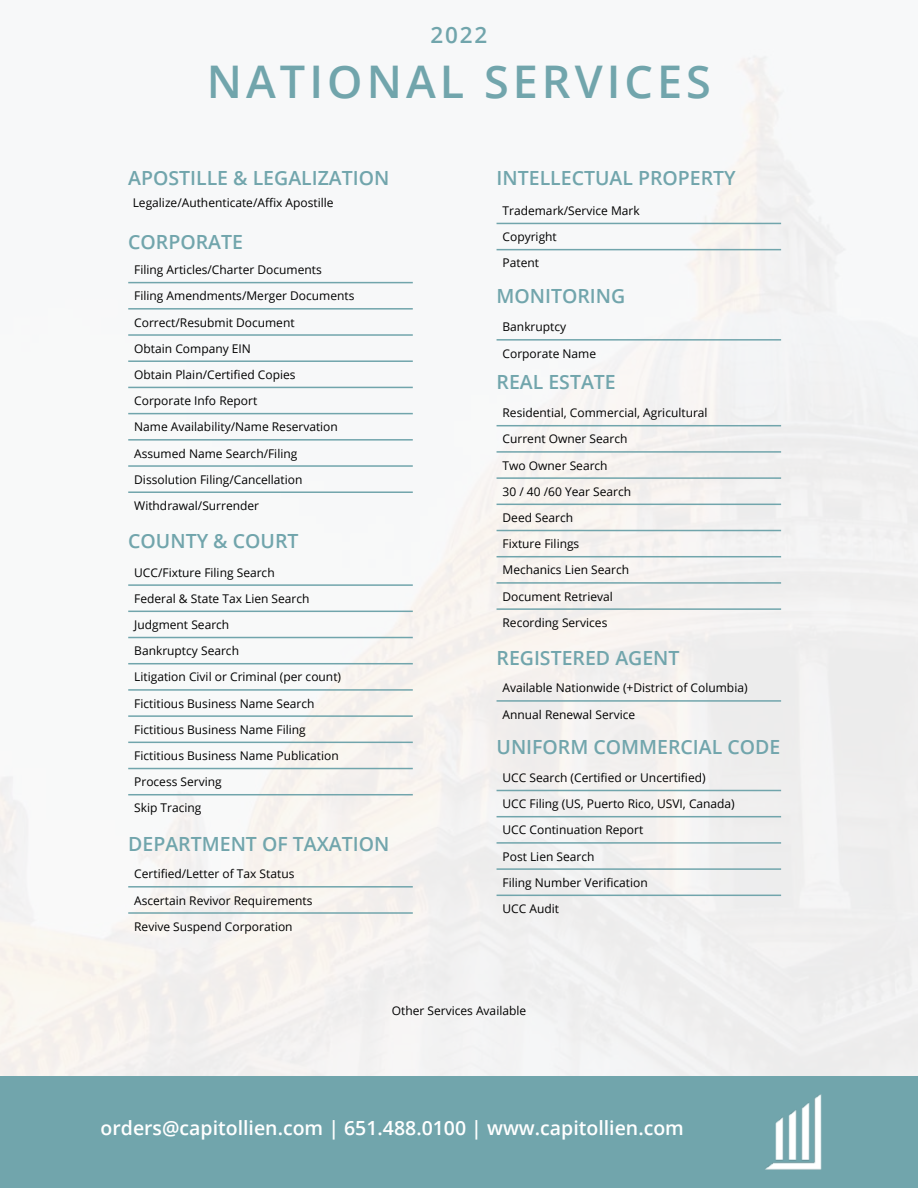
<style>
.page{position:relative;width:918px;height:1188px;background:#fff}
.page>*{position:absolute;margin:0;border:0;box-sizing:border-box;transform-origin:0 0}
.t1{font:600 45px "Open Sans";letter-spacing:.09em;color:#71a5ac}
.t2{font:600 22.5px "Open Sans";color:#71a5ac}
.t3{font:600 19.5px "Open Sans";color:#71a5ac}
.t4{font:600 19.5px "Open Sans";color:#fff}
.t5{font:12px/26.2px "Open Sans";color:#000}
</style>
<div class="page">
<div style="left:0;top:1077px;width:918px;height:111px;background:#71a5ac"></div>
<img style="left:765px;top:1094px;width:57px;height:76px">
<hr style="left:128px;top:282px;width:285px;height:1px;background:#71a5ac">
<hr style="left:128px;top:308px;width:285px;height:2px;background:#71a5ac">
<hr style="left:128px;top:334px;width:285px;height:2px;background:#71a5ac">
<hr style="left:128px;top:360px;width:285px;height:2px;background:#71a5ac">
<hr style="left:128px;top:387px;width:285px;height:1px;background:#71a5ac">
<hr style="left:128px;top:413px;width:285px;height:1px;background:#71a5ac">
<hr style="left:128px;top:439px;width:285px;height:2px;background:#71a5ac">
<hr style="left:128px;top:465px;width:285px;height:2px;background:#71a5ac">
<hr style="left:128px;top:491px;width:285px;height:2px;background:#71a5ac">
<hr style="left:128px;top:584px;width:285px;height:2px;background:#71a5ac">
<hr style="left:128px;top:611px;width:285px;height:1px;background:#71a5ac">
<hr style="left:128px;top:637px;width:285px;height:1px;background:#71a5ac">
<hr style="left:128px;top:663px;width:285px;height:1px;background:#71a5ac">
<hr style="left:128px;top:689px;width:285px;height:2px;background:#71a5ac">
<hr style="left:128px;top:715px;width:285px;height:2px;background:#71a5ac">
<hr style="left:128px;top:742px;width:285px;height:1px;background:#71a5ac">
<hr style="left:128px;top:768px;width:285px;height:1px;background:#71a5ac">
<hr style="left:128px;top:794px;width:285px;height:1px;background:#71a5ac">
<hr style="left:128px;top:886px;width:285px;height:2px;background:#71a5ac">
<hr style="left:128px;top:912px;width:285px;height:2px;background:#71a5ac">
<hr style="left:497px;top:223px;width:284px;height:1px;background:#71a5ac">
<hr style="left:497px;top:249px;width:284px;height:1px;background:#71a5ac">
<hr style="left:497px;top:339px;width:284px;height:2px;background:#71a5ac">
<hr style="left:497px;top:425px;width:284px;height:1px;background:#71a5ac">
<hr style="left:497px;top:451px;width:284px;height:2px;background:#71a5ac">
<hr style="left:497px;top:477px;width:284px;height:2px;background:#71a5ac">
<hr style="left:497px;top:504px;width:284px;height:1px;background:#71a5ac">
<hr style="left:497px;top:530px;width:284px;height:1px;background:#71a5ac">
<hr style="left:497px;top:556px;width:284px;height:1px;background:#71a5ac">
<hr style="left:497px;top:582px;width:284px;height:2px;background:#71a5ac">
<hr style="left:497px;top:608px;width:284px;height:2px;background:#71a5ac">
<hr style="left:497px;top:700px;width:284px;height:2px;background:#71a5ac">
<hr style="left:497px;top:790px;width:284px;height:1px;background:#71a5ac">
<hr style="left:497px;top:816px;width:284px;height:1px;background:#71a5ac">
<hr style="left:497px;top:842px;width:284px;height:2px;background:#71a5ac">
<hr style="left:497px;top:868px;width:284px;height:2px;background:#71a5ac">
<hr style="left:497px;top:895px;width:284px;height:1px;background:#71a5ac">
<h2 class="t2" style="left:431px;top:19px;width:58px">2022</h2>
<h1 class="t1" style="left:207px;top:51px;width:506px">NATIONAL SERVICES</h1>
<h3 class="t3" style="left:128px;top:165px;width:263px">APOSTILLE &amp; LEGALIZATION</h3>
<p class="t5" style="left:133px;top:190px;width:202px">Legalize/Authenticate/Affix Apostille</p>
<h3 class="t3" style="left:128px;top:228px;width:116px">CORPORATE</h3>
<p class="t5" style="left:134px;top:256px;width:222px">Filing Articles/Charter Documents<br>Filing Amendments/Merger Documents<br>Correct/Resubmit Document<br>Obtain Company EIN<br>Obtain Plain/Certified Copies<br>Corporate Info Report<br>Name Availability/Name Reservation<br>Assumed Name Search/Filing<br>Dissolution Filing/Cancellation<br>Withdrawal/Surrender</p>
<h3 class="t3" style="left:128px;top:528px;width:172px">COUNTY &amp; COURT</h3>
<p class="t5" style="left:134px;top:559px;width:208px">UCC/Fixture Filing Search<br>Federal &amp; State Tax Lien Search<br>Judgment Search<br>Bankruptcy Search<br>Litigation Civil or Criminal (per count)<br>Fictitious Business Name Search<br>Fictitious Business Name Filing<br>Fictitious Business Name Publication<br>Process Serving<br>Skip Tracing</p>
<h3 class="t3" style="left:128px;top:830px;width:263px">DEPARTMENT OF TAXATION</h3>
<p class="t5" style="left:134px;top:861px;width:180px">Certified/Letter of Tax Status<br>Ascertain Revivor Requirements<br>Revive Suspend Corporation</p>
<h3 class="t3" style="left:497px;top:165px;width:241px">INTELLECTUAL PROPERTY</h3>
<p class="t5" style="left:503px;top:197px;width:139px">Trademark/Service Mark<br>Copyright<br>Patent</p>
<h3 class="t3" style="left:497px;top:282px;width:130px">MONITORING</h3>
<p class="t5" style="left:503px;top:314px;width:95px">Bankruptcy<br>Corporate Name</p>
<h3 class="t3" style="left:497px;top:368px;width:121px">REAL ESTATE</h3>
<p class="t5" style="left:503px;top:399px;width:207px">Residential, Commercial, Agricultural<br>Current Owner Search<br>Two Owner Search<br>30 / 40 /60 Year Search<br>Deed Search<br>Fixture Filings<br>Mechanics Lien Search<br>Document Retrieval<br>Recording Services</p>
<h3 class="t3" style="left:497px;top:644px;width:185px">REGISTERED AGENT</h3>
<p class="t5" style="left:503px;top:675px;width:247px">Available Nationwide (+District of Columbia)<br>Annual Renewal Service</p>
<h3 class="t3" style="left:497px;top:734px;width:285px">UNIFORM COMMERCIAL CODE</h3>
<p class="t5" style="left:503px;top:764px;width:234px">UCC Search (Certified or Uncertified)<br>UCC Filing (US, Puerto Rico, USVI, Canada)<br>UCC Continuation Report<br>Post Lien Search<br>Filing Number Verification<br>UCC Audit</p>
<p class="t5" style="left:392px;top:997px;width:136px">Other Services Available</p>
<h3 class="t4" style="left:101px;top:1114px;width:585px">orders@capitollien.com | 651.488.0100 | www.capitollien.com</h3>
</div>
